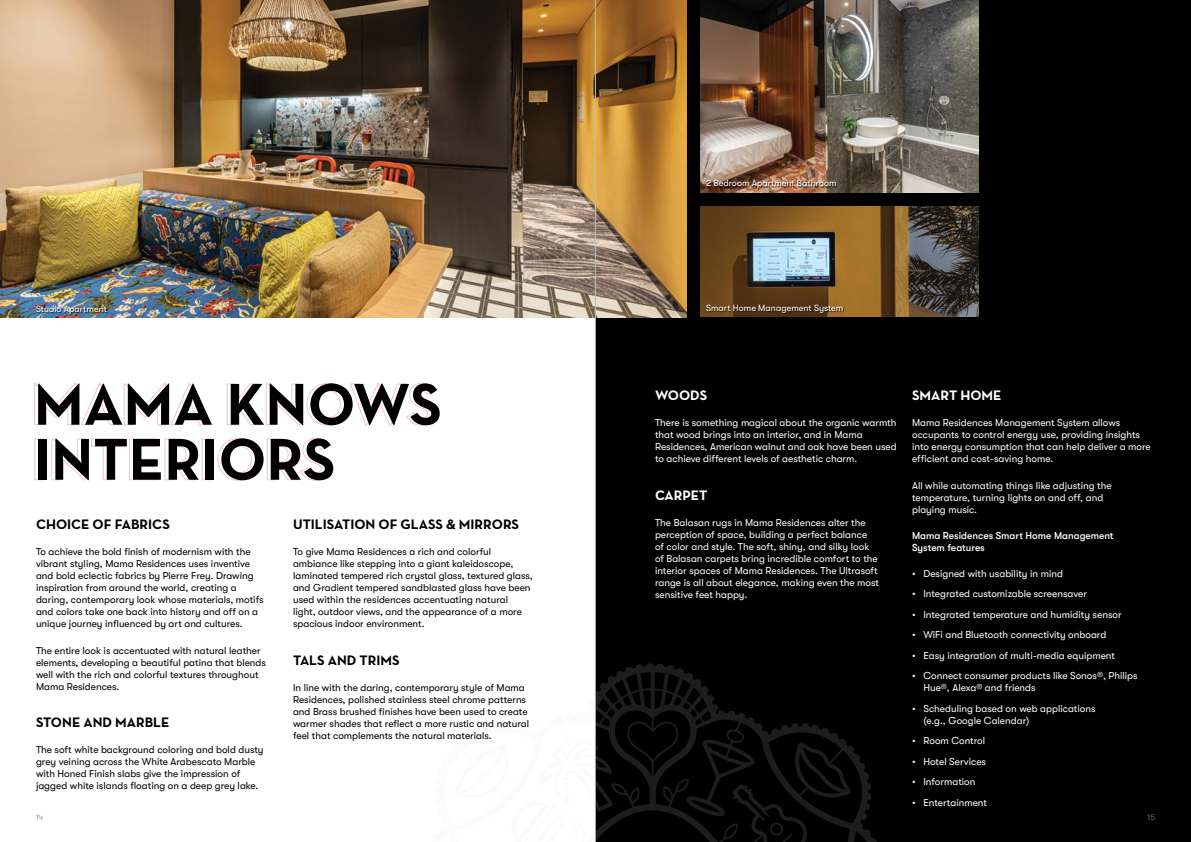
<style>
.page{position:relative;width:1191px;height:842px;background:#fff}
.page>*{position:absolute;margin:0;border:0;box-sizing:border-box;transform-origin:0 0}
.t1{font:700 60px/55px "Neutra Text";color:#000}
.t2{font:700 14px "Neutra Text";color:#000}
.t3{font:700 14px "Neutra Text";color:#fff}
.t4{font:10px/12px "GT Walsheim Pro";color:#000}
.t5{font:10px/12px "GT Walsheim Pro";color:#fff}
.t6{font:500 10px/12px "GT Walsheim Pro";color:#fff}
.t7{font:9px "GT Walsheim Pro";color:#fff}
.t8{font:300 8px "GT Walsheim Pro";color:#878787}
</style>
<div class="page">
<div style="left:595px;top:0;width:596px;height:842px;background:#000"></div>
<svg style="left:594px;top:663px;width:283px;height:179px"></svg>
<svg style="left:770px;top:822px;width:22px;height:20px"></svg>
<img style="left:0;top:0;width:686px;height:317px">
<img style="left:700px;top:0;width:278px;height:192px">
<img style="left:700px;top:206px;width:278px;height:111px">
<div style="left:36px;top:306px;width:72px;height:9px;background:#000;opacity:.75"></div>
<div style="left:706px;top:180px;width:131px;height:10px;background:#000;opacity:.75"></div>
<div style="left:706px;top:305px;width:138px;height:9px;background:#000;opacity:.75"></div>
<hr style="left:595px;top:0;width:1px;height:842px;background:#b5c1ba">
<p class="t7" style="left:706px;top:178px;width:132px">2 Bedroom Apartment Bathroom</p>
<p class="t7" style="left:36px;top:304px;width:72px">Studio Apartment</p>
<p class="t7" style="left:706px;top:303px;width:139px">Smart Home Management System</p>
<h1 class="t1" style="left:34px;top:375px;width:409px">MAMA KNOWS<br>INTERIORS</h1>
<h2 class="t3" style="left:655px;top:387px;width:54px">WOODS</h2>
<p class="t5" style="left:655px;top:417px;width:243px">There is something magical about the organic warmth that wood brings into an interior, and in Mama Residences, American walnut and oak have been used to achieve different levels of aesthetic charm.</p>
<h2 class="t3" style="left:655px;top:486px;width:54px">CARPET</h2>
<p class="t5" style="left:655px;top:517px;width:225px">The Balasan rugs in Mama Residences alter the perception of space, building a perfect balance<br>of color and style. The soft, shiny, and silky look of Balasan carpets bring incredible comfort to the interior spaces of Mama Residences. The Ultrasoft range is all about elegance, making even the most sensitive feet happy.</p>
<h2 class="t2" style="left:36px;top:516px;width:135px">CHOICE OF FABRICS</h2>
<p class="t4" style="left:36px;top:546px;width:229px">To achieve the bold finish of modernism with the vibrant styling, Mama Residences uses inventive and bold eclectic fabrics by Pierre Frey. Drawing inspiration from around the world, creating a daring, contemporary look whose materials, motifs and colors take one back into history and off on a unique journey influenced by art and cultures.</p>
<p class="t4" style="left:36px;top:644px;width:231px">The entire look is accentuated with natural leather elements, developing a beautiful patina that blends well with the rich and colorful textures throughout Mama Residences.</p>
<h2 class="t2" style="left:36px;top:714px;width:135px">STONE AND MARBLE</h2>
<p class="t4" style="left:36px;top:744px;width:229px">The soft white background coloring and bold dusty grey veining across the White Arabescato Marble with Honed Finish slabs give the impression of jagged white islands floating on a deep grey lake.</p>
<h2 class="t2" style="left:293px;top:516px;width:228px">UTILISATION OF GLASS &amp; MIRRORS</h2>
<p class="t4" style="left:293px;top:546px;width:241px">To give Mama Residences a rich and colorful ambiance like stepping into a giant kaleidoscope, laminated tempered rich crystal glass, textured glass, and Gradient tempered sandblasted glass have been used within the residences accentuating natural light, outdoor views, and the appearance of a more spacious indoor environment.</p>
<h2 class="t2" style="left:293px;top:652px;width:108px">TALS AND TRIMS</h2>
<p class="t4" style="left:293px;top:682px;width:238px">In line with the daring, contemporary style of Mama Residences, polished stainless steel chrome patterns and Brass brushed finishes have been used to create warmer shades that reflect a more rustic and natural feel that complements the natural materials.</p>
<h2 class="t3" style="left:912px;top:387px;width:91px">SMART HOME</h2>
<p class="t5" style="left:912px;top:417px;width:240px">Mama Residences Management System allows occupants to control energy use, providing insights into energy consumption that can help deliver a more efficient and cost-saving home.</p>
<p class="t5" style="left:912px;top:479px;width:201px">All while automating things like adjusting the temperature, turning lights on and off, and playing music.</p>
<p class="t6" style="left:912px;top:529px;width:203px">Mama Residences Smart Home Management<br>System features</p>
<p class="t5" style="left:912px;top:568px;width:152px">• Designed with usability in mind</p>
<p class="t5" style="left:912px;top:588px;width:176px">• Integrated customizable screensaver</p>
<p class="t5" style="left:912px;top:609px;width:211px">• Integrated temperature and humidity sensor</p>
<p class="t5" style="left:912px;top:629px;width:196px">• WiFi and Bluetooth connectivity onboard</p>
<p class="t5" style="left:912px;top:650px;width:204px">• Easy integration of multi-media equipment</p>
<p class="t5" style="left:923px;top:670px;width:216px;text-indent:-11px">• Connect consumer products like Sonos®, Philips<br>Hue®, Alexa® and friends</p>
<p class="t5" style="left:923px;top:703px;width:174px;text-indent:-11px">• Scheduling based on web applications (e.g., Google Calendar)</p>
<p class="t5" style="left:912px;top:735px;width:75px">• Room Control</p>
<p class="t5" style="left:912px;top:756px;width:75px">• Hotel Services</p>
<p class="t5" style="left:912px;top:776px;width:65px">• Information</p>
<p class="t5" style="left:912px;top:797px;width:76px">• Entertainment</p>
<p class="t8" style="left:36px;top:813px;width:9px">14</p>
<p class="t8" style="left:1147px;top:813px;width:9px">15</p>
</div>
